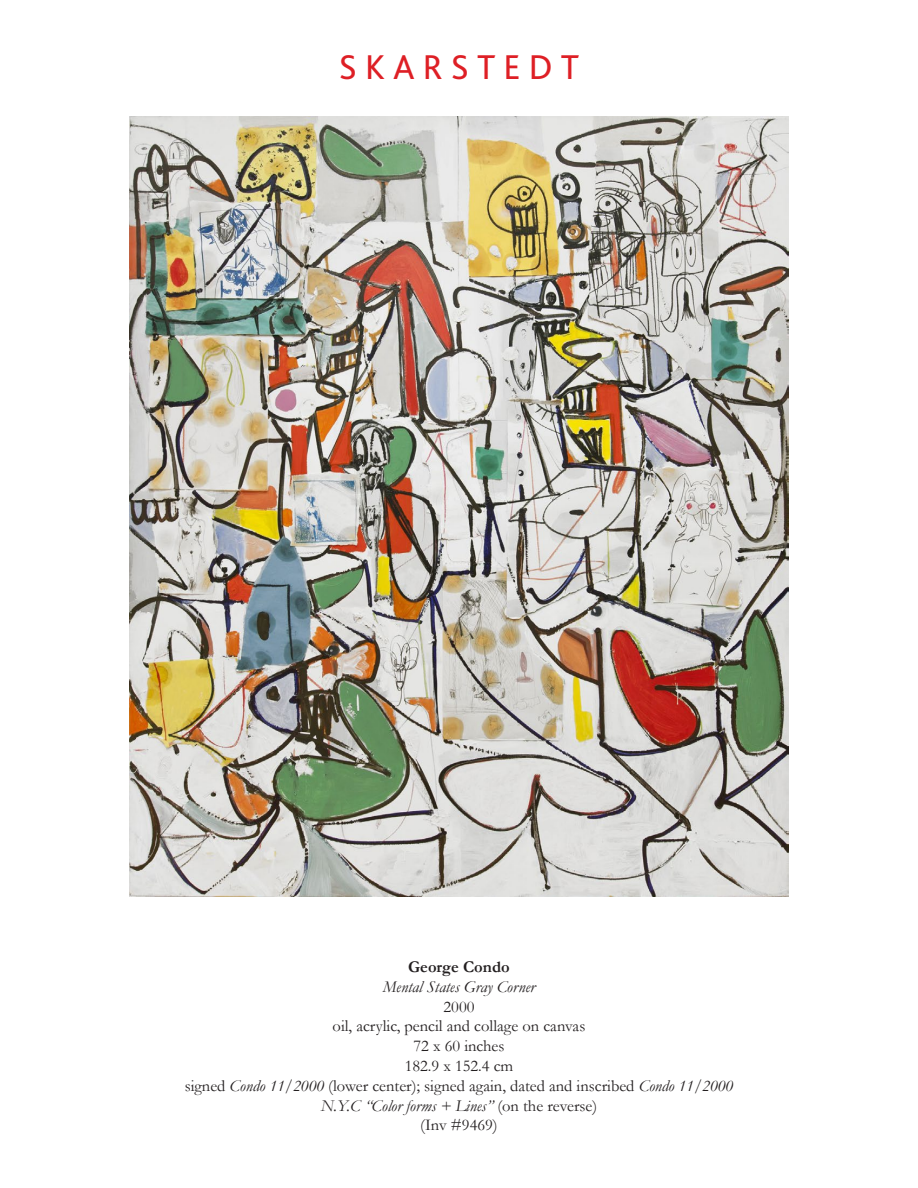
<style>
.page{position:relative;width:918px;height:1188px;background:#fff}
.page>*{position:absolute;margin:0;border:0;box-sizing:border-box;transform-origin:0 0}
.t1{font:36px "Bliss Pro";color:#de1f25}
.t2{font:16.5px/19.8px "Garamond";color:#231f20;text-align:center}
.t3{font:italic 16.5px "Garamond";color:#231f20}
.t4{font:700 16.5px "Garamond";color:#231f20}
.s1{font-style:italic}
</style>
<div class="page">
<img style="left:129px;top:117px;width:660px;height:779px">
<p class="t1" style="left:339px;top:45px;width:242px">S K A R S T E D T</p>
<p class="t4" style="left:408px;top:957px;width:103px">George Condo</p>
<p class="t3" style="left:383px;top:977px;width:154px">Mental States Gray Corner</p>
<p class="t2" style="left:444px;top:996px;width:32px">2000</p>
<p class="t2" style="left:333px;top:1016px;width:254px">oil, acrylic, pencil and collage on canvas</p>
<p class="t2" style="left:413px;top:1036px;width:93px">72 x 60 inches</p>
<p class="t2" style="left:405px;top:1056px;width:110px">182.9 x 152.4 cm</p>
<p class="t2" style="left:185px;top:1076px;width:550px">signed <span class="s1">Condo 11/2000</span> (lower center); signed again, dated and inscribed <span class="s1">Condo 11/2000<br>N.Y.C “Color forms + Lines”</span> (on the reverse)</p>
<p class="t2" style="left:420px;top:1115px;width:79px">(Inv #9469)</p>
</div>
